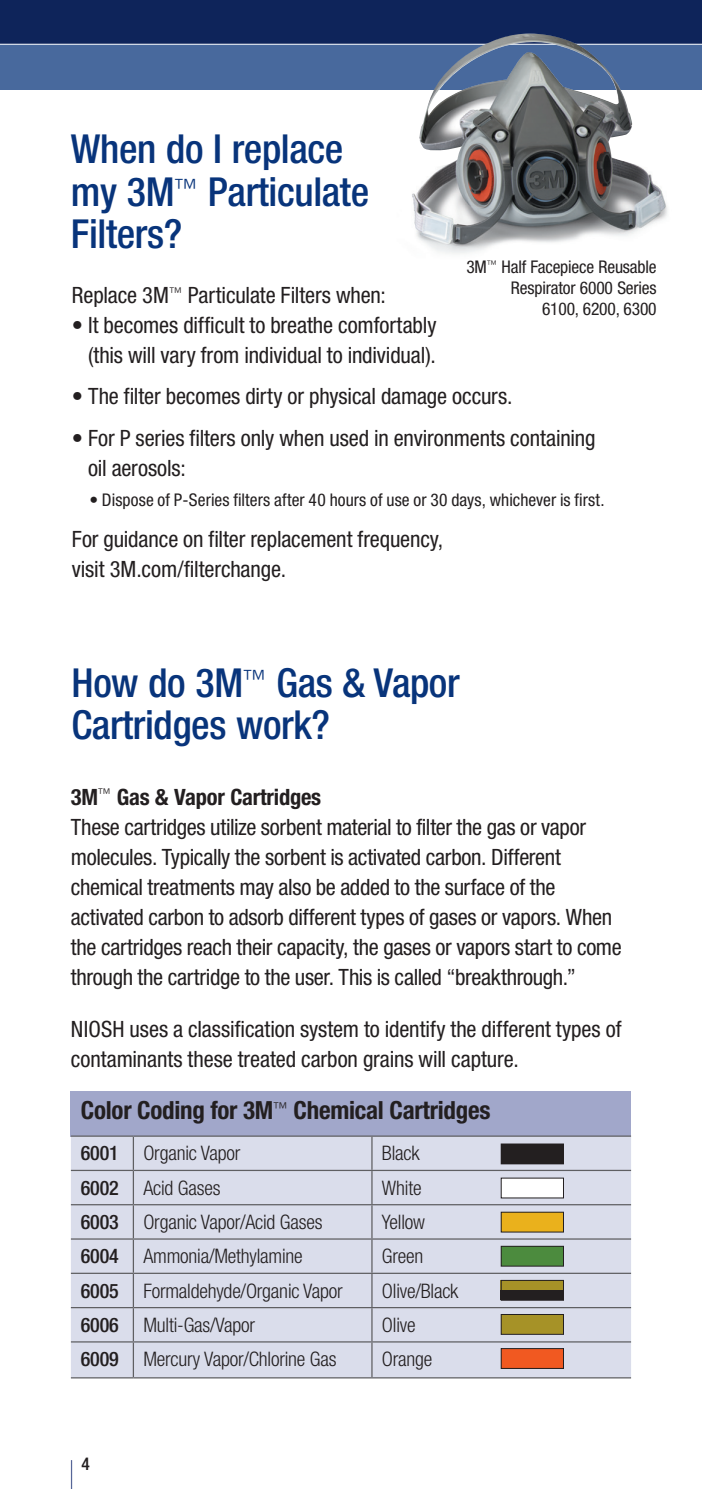
<style>
.page{position:relative;width:702px;height:1489px;background:#fff}
.page>*{position:absolute;margin:0;border:0;box-sizing:border-box;transform-origin:0 0}
.t1{font:500 condensed 40px/42.5px "Helvetica Neue LT Std";letter-spacing:-.01em;color:#08347b}
.Chart_Header{font:700 condensed 25px "Helvetica Neue LT Std";letter-spacing:-.01em;color:#231f20}
.Body_Copy{font:condensed 22.5px/30px "Helvetica Neue LT Std";letter-spacing:-.01em;color:#231f20}
.Subhead{font:700 condensed 22.5px "Helvetica Neue LT Std";letter-spacing:-.01em;color:#231f20}
.Chart_Light{font:300 condensed 20px "Helvetica Neue LT Std";letter-spacing:-.01em;color:#231f20}
.Chart_Medium{font:500 condensed 20px "Helvetica Neue LT Std";letter-spacing:-.01em;color:#231f20}
.Body_Copy-2{font:condensed 17.5px "Helvetica Neue LT Std";letter-spacing:.005em;color:#231f20}
.Caption2{font:condensed 17.5px/21px "Helvetica Neue LT Std";letter-spacing:-.01em;color:#231f20;text-align:right}
._2_2a_SUB_Head_16_16{font:500 condensed 17.5px "Helvetica Neue LT Std";color:#231f20}
</style>
<div class="page">
<div style="left:0;top:0;width:702px;height:90px;background:#48699d"></div>
<div style="left:0;top:0;width:702px;height:44px;background:#0e245a"></div>
<hr style="left:0;top:44px;width:702px;height:1px;background:#fff">
<svg style="left:71px;top:1460px;width:1px;height:28px"></svg>
<img style="left:370px;top:34px;width:314px;height:220px">
<div style="left:71px;top:1091px;width:560px;height:45px;background:#a1a7ca"></div>
<div style="left:71px;top:1136px;width:560px;height:240px;background:#daddeb"></div>
<hr style="left:71px;top:1135px;width:62px;height:1px;background:#5f5f62">
<hr style="left:133px;top:1135px;width:239px;height:1px;background:#5f5f62">
<hr style="left:133px;top:1136px;width:1px;height:33px;background:#5f5f62">
<hr style="left:372px;top:1135px;width:259px;height:1px;background:#5f5f62">
<hr style="left:371px;top:1136px;width:1px;height:33px;background:#5f5f62">
<hr style="left:71px;top:1169px;width:62px;height:1px;background:#5f5f62">
<hr style="left:133px;top:1169px;width:239px;height:1px;background:#5f5f62">
<hr style="left:133px;top:1170px;width:1px;height:33px;background:#5f5f62">
<hr style="left:372px;top:1169px;width:259px;height:1px;background:#5f5f62">
<hr style="left:371px;top:1170px;width:1px;height:33px;background:#5f5f62">
<hr style="left:71px;top:1203px;width:62px;height:2px;background:#5f5f62">
<hr style="left:133px;top:1203px;width:239px;height:2px;background:#5f5f62">
<hr style="left:133px;top:1205px;width:1px;height:33px;background:#5f5f62">
<hr style="left:372px;top:1203px;width:259px;height:2px;background:#5f5f62">
<hr style="left:371px;top:1205px;width:1px;height:33px;background:#5f5f62">
<hr style="left:71px;top:1238px;width:62px;height:1px;background:#5f5f62">
<hr style="left:133px;top:1238px;width:239px;height:1px;background:#5f5f62">
<hr style="left:133px;top:1239px;width:1px;height:33px;background:#5f5f62">
<hr style="left:372px;top:1238px;width:259px;height:1px;background:#5f5f62">
<hr style="left:371px;top:1239px;width:1px;height:33px;background:#5f5f62">
<hr style="left:71px;top:1272px;width:62px;height:1px;background:#5f5f62">
<hr style="left:133px;top:1272px;width:239px;height:1px;background:#5f5f62">
<hr style="left:133px;top:1273px;width:1px;height:33px;background:#5f5f62">
<hr style="left:372px;top:1272px;width:259px;height:1px;background:#5f5f62">
<hr style="left:371px;top:1273px;width:1px;height:33px;background:#5f5f62">
<hr style="left:71px;top:1306px;width:62px;height:2px;background:#5f5f62">
<hr style="left:133px;top:1306px;width:239px;height:2px;background:#5f5f62">
<hr style="left:133px;top:1308px;width:1px;height:33px;background:#5f5f62">
<hr style="left:372px;top:1306px;width:259px;height:2px;background:#5f5f62">
<hr style="left:371px;top:1308px;width:1px;height:33px;background:#5f5f62">
<hr style="left:71px;top:1341px;width:62px;height:1px;background:#5f5f62">
<hr style="left:133px;top:1341px;width:239px;height:1px;background:#5f5f62">
<hr style="left:133px;top:1342px;width:1px;height:34px;background:#5f5f62">
<hr style="left:372px;top:1341px;width:259px;height:1px;background:#5f5f62">
<hr style="left:371px;top:1342px;width:1px;height:34px;background:#5f5f62">
<hr style="left:71px;top:1376px;width:62px;height:2px;background:#5f5f62">
<hr style="left:133px;top:1376px;width:239px;height:2px;background:#5f5f62">
<hr style="left:372px;top:1376px;width:259px;height:2px;background:#5f5f62">
<div style="left:501px;top:1143px;width:62px;height:20px;background:#231f20"></div>
<div style="left:500px;top:1143px;width:64px;height:21px;border:1px solid #231f20"></div>
<div style="left:501px;top:1177px;width:62px;height:20px;background:#fff"></div>
<div style="left:501px;top:1212px;width:62px;height:19px;background:#eab11c"></div>
<div style="left:500px;top:1211px;width:64px;height:21px;border:1px solid #231f20"></div>
<div style="left:501px;top:1246px;width:62px;height:19px;background:#4c8b3e"></div>
<div style="left:500px;top:1245px;width:64px;height:21px;border:1px solid #231f20"></div>
<div style="left:500px;top:1279px;width:64px;height:11px;background:#a69227"></div>
<div style="left:500px;top:1290px;width:64px;height:9px;background:#231f20"></div>
<div style="left:500px;top:1279px;width:64px;height:21px;border:1px solid #231f20"></div>
<div style="left:501px;top:1314px;width:62px;height:20px;background:#a69227"></div>
<div style="left:500px;top:1313px;width:64px;height:21px;border:1px solid #231f20"></div>
<div style="left:501px;top:1348px;width:62px;height:20px;background:#f15921"></div>
<div style="left:500px;top:1347px;width:64px;height:21px;border:1px solid #231f20"></div>
<p class="t1" style="left:71px;top:127px;width:300px">When do I replace my 3M<sup>™</sup> Particulate<br>Filters?</p>
<p class="Caption2" style="left:466px;top:256px;width:192px">3M<sup>™</sup> Half Facepiece Reusable<br>Respirator 6000 Series<br>6100, 6200, 6300</p>
<p class="Body_Copy" style="left:72px;top:280px;width:315px">Replace 3M<sup>™</sup> Particulate Filters when:</p>
<p class="Body_Copy" style="left:72px;top:310px;width:366px;text-align:right">• It becomes difficult to breathe comfortably (this will vary from individual to individual).</p>
<p class="Body_Copy" style="left:72px;top:381px;width:442px">• The filter becomes dirty or physical damage occurs.</p>
<p class="Body_Copy" style="left:88px;top:422px;width:509px;text-indent:-16px">• For P series filters only when used in environments containing oil aerosols:</p>
<p class="Body_Copy-2" style="left:89px;top:489px;width:516px">• Dispose of P-Series filters after 40 hours of use or 30 days, whichever is first.</p>
<p class="Body_Copy" style="left:72px;top:524px;width:373px">For guidance on filter replacement frequency, visit 3M.com/filterchange.</p>
<p class="t1" style="left:71px;top:661px;width:389px">How do 3M<sup>™</sup> Gas &amp; Vapor<br>Cartridges work?</p>
<p class="Subhead" style="left:71px;top:783px;width:252px">3M<sup>™</sup> Gas &amp; Vapor Cartridges</p>
<p class="Body_Copy" style="left:71px;top:811px;width:552px">These cartridges utilize sorbent material to filter the gas or vapor molecules. Typically the sorbent is activated carbon. Different chemical treatments may also be added to the surface of the activated carbon to adsorb different types of gases or vapors. When the cartridges reach their capacity, the gases or vapors start to come through the cartridge to the user. This is called “breakthrough.”</p>
<p class="Body_Copy" style="left:71px;top:1014px;width:552px">NIOSH uses a classification system to identify the different types of contaminants these treated carbon grains will capture.</p>
<p class="Chart_Header" style="left:81px;top:1094px;width:411px">Color Coding for 3M<sup>™</sup> Chemical Cartridges</p>
<p class="Chart_Medium" style="left:81px;top:1141px;width:39px">6001</p>
<p class="Chart_Light" style="left:143px;top:1141px;width:98px">Organic Vapor</p>
<p class="Chart_Light" style="left:382px;top:1141px;width:39px">Black</p>
<p class="Chart_Medium" style="left:81px;top:1175px;width:39px">6002</p>
<p class="Chart_Light" style="left:143px;top:1176px;width:79px">Acid Gases</p>
<p class="Chart_Light" style="left:382px;top:1176px;width:41px">White</p>
<p class="Chart_Medium" style="left:81px;top:1209px;width:39px">6003</p>
<p class="Chart_Light" style="left:143px;top:1210px;width:180px">Organic Vapor/Acid Gases</p>
<p class="Chart_Light" style="left:382px;top:1210px;width:45px">Yellow</p>
<p class="Chart_Medium" style="left:81px;top:1244px;width:39px">6004</p>
<p class="Chart_Light" style="left:143px;top:1244px;width:161px">Ammonia/Methylamine</p>
<p class="Chart_Light" style="left:382px;top:1244px;width:43px">Green</p>
<p class="Chart_Medium" style="left:81px;top:1278px;width:39px">6005</p>
<p class="Chart_Light" style="left:143px;top:1278px;width:201px">Formaldehyde/Organic Vapor</p>
<p class="Chart_Light" style="left:382px;top:1278px;width:78px">Olive/Black</p>
<p class="Chart_Medium" style="left:81px;top:1312px;width:39px">6006</p>
<p class="Chart_Light" style="left:143px;top:1313px;width:113px">Multi-Gas/Vapor</p>
<p class="Chart_Light" style="left:382px;top:1313px;width:35px">Olive</p>
<p class="Chart_Medium" style="left:81px;top:1346px;width:39px">6009</p>
<p class="Chart_Light" style="left:143px;top:1347px;width:195px">Mercury Vapor/Chlorine Gas</p>
<p class="Chart_Light" style="left:382px;top:1347px;width:52px">Orange</p>
<p class="_2_2a_SUB_Head_16_16" style="left:81px;top:1453px;width:10px">4</p>
</div>
